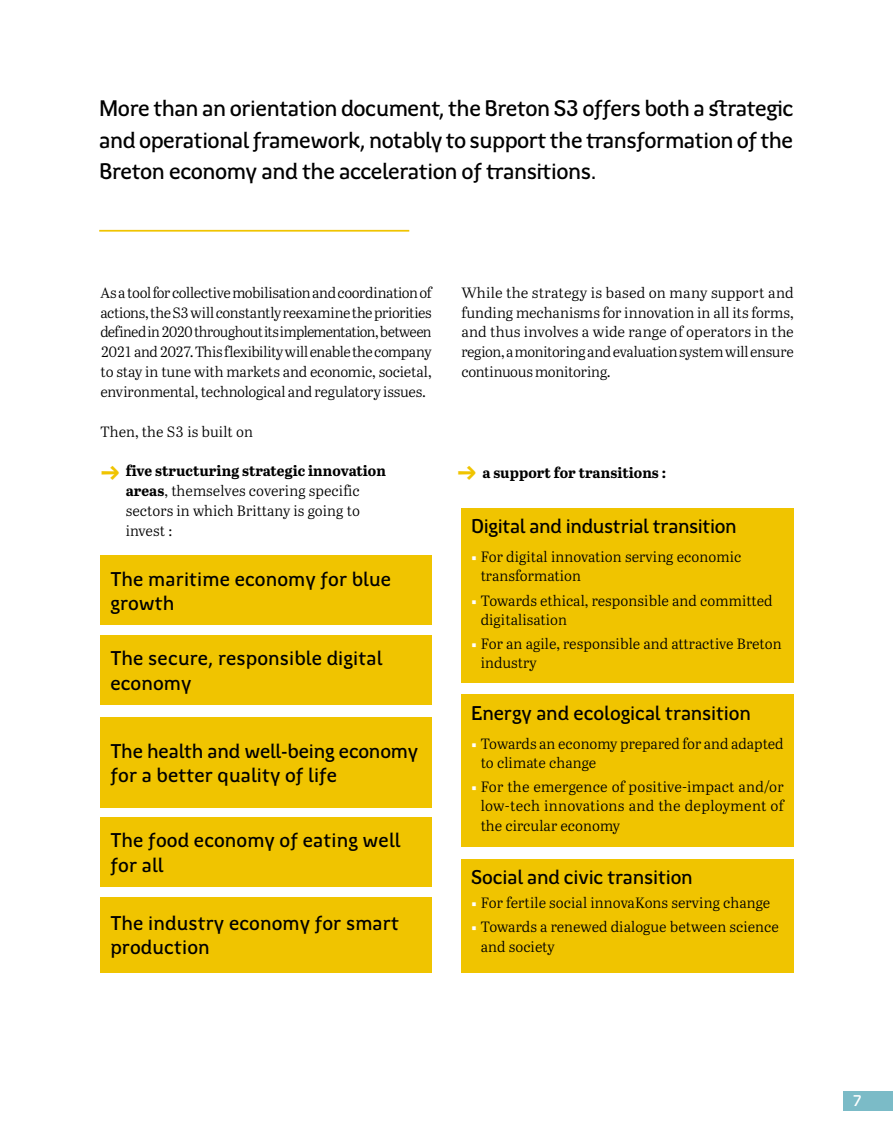
<style>
.page{position:relative;width:893px;height:1141px;background:#fff}
.page>*{position:absolute;margin:0;border:0;box-sizing:border-box;transform-origin:0 0}
.t1{font:500 22.75px/31.5px "Region Bretagne New";letter-spacing:-.02em;color:#000;text-align:justify}
.t2{font:500 20.12px/24.5px "Region Bretagne New";letter-spacing:.005em;color:#000}
.t3{font:500 20.12px "Region Bretagne New";letter-spacing:-.02em;color:#000}
.t4{font:500 15.75px "Region Bretagne New";color:#fff}
.t5{font:14.88px/19.8px "Abril Text Lt";letter-spacing:.005em;color:#000}
.t6{font:700 14.88px "Abril Text";letter-spacing:.005em;color:#000}
.s1{font-family:"Region Bretagne New";font-size:24.5px;color:#f0c400}
.s2{font-family:"Abril Text";font-weight:700}
.s3{font-family:"Region Bretagne New";font-weight:500;color:#fff}
</style>
<div class="page">
<div style="left:461px;top:508px;width:333px;height:175px;background:#f0c400"></div>
<div style="left:461px;top:695px;width:333px;height:152px;background:#f0c400"></div>
<div style="left:461px;top:859px;width:333px;height:113px;background:#f0c400"></div>
<div style="left:100px;top:556px;width:332px;height:69px;background:#f0c400"></div>
<div style="left:100px;top:635px;width:332px;height:69px;background:#f0c400"></div>
<div style="left:100px;top:817px;width:332px;height:70px;background:#f0c400"></div>
<div style="left:100px;top:717px;width:332px;height:90px;background:#f0c400"></div>
<div style="left:100px;top:897px;width:332px;height:75px;background:#f0c400"></div>
<hr style="left:99px;top:230px;width:310px;height:2px;background:#f0c400">
<div style="left:843px;top:1091px;width:50px;height:20px;background:#7bbbc7"></div>
<h1 class="t1" style="left:99px;top:93px;width:696px">More than an orientation document, the Breton S3 offers both a strategic and operational framework, notably to support the transformation of the Breton economy and the acceleration of transitions.</h1>
<p class="t5" style="left:100px;top:282px;width:333px;text-align:justify">As a tool for collective mobilisation and coordination of actions, the S3 will constantly reexamine the priorities defined in 2020 throughout its implementation, between 2021 and 2027. This flexibility will enable the company to stay in tune with markets and economic, societal, environmental, technological and regulatory issues.</p>
<p class="t5" style="left:461px;top:282px;width:334px;text-align:justify">While the strategy is based on many support and funding mechanisms for innovation in all its forms, and thus involves a wide range of operators in the region, a monitoring and evaluation system will ensure continuous monitoring.</p>
<p class="t5" style="left:100px;top:421px;width:154px">Then, the S3 is built on</p>
<p class="t6" style="left:100px;top:460px;width:287px"><span class="s1">4</span> five structuring strategic innovation</p>
<p class="t5" style="left:126px;top:480px;width:236px;text-align:justify"><span class="s2">areas</span>, themselves covering specific sectors in which Brittany is going to invest :</p>
<h2 class="t2" style="left:110px;top:567px;width:282px">The maritime economy for blue growth</h2>
<h2 class="t2" style="left:110px;top:646px;width:274px">The secure, responsible digital economy</h2>
<h2 class="t2" style="left:110px;top:739px;width:309px">The health and well-being economy for a better quality of life</h2>
<h2 class="t2" style="left:110px;top:829px;width:292px">The food economy of eating well for all</h2>
<h2 class="t2" style="left:110px;top:911px;width:290px">The industry economy for smart production</h2>
<p class="t6" style="left:457px;top:462px;width:210px"><span class="s1">4</span> a support for transitions :</p>
<h2 class="t3" style="left:471px;top:515px;width:267px">Digital and industrial transition</h2>
<p class="t5" style="left:481px;top:547px;width:262px;line-height:19.2px;text-indent:-9px"><span class="s3">•</span> For digital innovation serving economic transformation</p>
<p class="t5" style="left:481px;top:590px;width:294px;line-height:19.2px;text-indent:-9px"><span class="s3">•</span> Towards ethical, responsible and committed digitalisation</p>
<p class="t5" style="left:481px;top:633px;width:302px;line-height:19.2px;text-indent:-9px"><span class="s3">•</span> For an agile, responsible and attractive Breton industry</p>
<h2 class="t2" style="left:471px;top:701px;width:281px">Energy and ecological transition</h2>
<p class="t5" style="left:481px;top:733px;width:305px;line-height:19.2px;text-indent:-9px"><span class="s3">•</span> Towards an economy prepared for and adapted to climate change</p>
<p class="t5" style="left:481px;top:777px;width:305px;line-height:19.2px;text-align:justify;text-indent:-9px"><span class="s3">•</span> For the emergence of positive-impact and/or low-tech innovations and the deployment of the circular economy</p>
<h2 class="t2" style="left:471px;top:865px;width:223px">Social and civic transition</h2>
<p class="t5" style="left:471px;top:892px;width:300px"><span class="s3">•</span> For fertile social innovaKons serving change</p>
<p class="t5" style="left:481px;top:917px;width:300px;line-height:19.2px;text-indent:-9px"><span class="s3">•</span> Towards a renewed dialogue between science and society</p>
<p class="t4" style="left:853px;top:1092px;width:11px">7</p>
</div>
